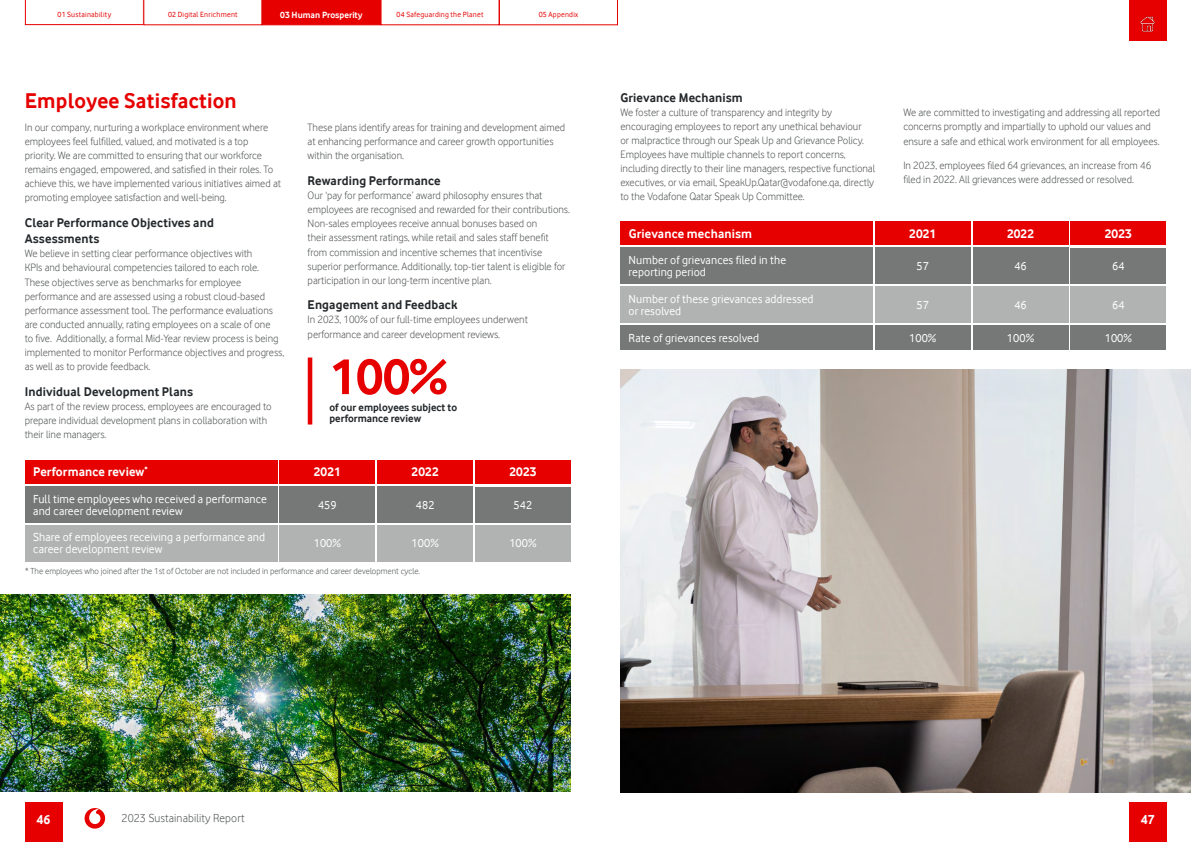
<style>
.page{position:relative;width:1191px;height:842px;background:#fff}
.page>*{position:absolute;margin:0;border:0;box-sizing:border-box;transform-origin:0 0}
.t1{font:700 52.3px "Vodafone Rg";color:#e60000}
.t2{font:700 22px "Vodafone Rg";letter-spacing:.01em;color:#e60000}
.t3{font:700 13.5px "Vodafone Rg";color:#fff}
.t4{font:700 13px/16px "Vodafone Rg";letter-spacing:.01em;color:#25282b}
.t5{font:700 13px "Vodafone Rg";letter-spacing:.01em;color:#fff}
.t6{font:12px/12px "Vodafone Rg";letter-spacing:.01em;color:#fff}
.t7{font:12px "Vodafone Lt";letter-spacing:.01em;color:#4a4d4e}
.t8{font:11px/14px "Vodafone Lt";color:#4a4d4e}
.t9{font:700 10.9px/10.9px "Vodafone Rg";color:#25282b}
.t10{font:700 9.3px "Vodafone Rg";color:#fff}
.t11{font:9px "Vodafone Lt";color:#4a4d4e}
.t12{font:7.7px "Vodafone Rg";letter-spacing:.03em;color:#e60000}
</style>
<div class="page">
<img style="left:0;top:594px;width:570px;height:198px">
<img style="left:620px;top:370px;width:571px;height:422px">
<hr style="left:308px;top:357px;width:4px;height:67px;background:#e60000">
<div style="left:25px;top:460px;width:252px;height:24px;background:#e60000"></div>
<div style="left:280px;top:460px;width:95px;height:23px;background:#e60000"></div>
<div style="left:378px;top:460px;width:95px;height:24px;background:#e60000"></div>
<div style="left:475px;top:460px;width:95px;height:24px;background:#e60000"></div>
<div style="left:25px;top:486px;width:252px;height:36px;background:#767878"></div>
<div style="left:25px;top:525px;width:252px;height:36px;background:#b1b3b3"></div>
<div style="left:280px;top:486px;width:95px;height:36px;background:#767878"></div>
<div style="left:280px;top:525px;width:95px;height:36px;background:#b1b3b3"></div>
<div style="left:378px;top:486px;width:95px;height:36px;background:#767878"></div>
<div style="left:378px;top:525px;width:95px;height:36px;background:#b1b3b3"></div>
<div style="left:475px;top:486px;width:95px;height:36px;background:#767878"></div>
<div style="left:475px;top:525px;width:95px;height:36px;background:#b1b3b3"></div>
<div style="left:620px;top:248px;width:252px;height:36px;background:#767878"></div>
<div style="left:620px;top:326px;width:252px;height:24px;background:#767878"></div>
<div style="left:620px;top:287px;width:252px;height:36px;background:#b1b3b3"></div>
<div style="left:875px;top:248px;width:95px;height:36px;background:#767878"></div>
<div style="left:875px;top:326px;width:95px;height:24px;background:#767878"></div>
<div style="left:875px;top:287px;width:95px;height:36px;background:#b1b3b3"></div>
<div style="left:973px;top:248px;width:95px;height:36px;background:#767878"></div>
<div style="left:973px;top:326px;width:95px;height:24px;background:#767878"></div>
<div style="left:973px;top:287px;width:95px;height:36px;background:#b1b3b3"></div>
<div style="left:1070px;top:248px;width:95px;height:36px;background:#767878"></div>
<div style="left:1070px;top:326px;width:95px;height:24px;background:#767878"></div>
<div style="left:1070px;top:287px;width:95px;height:36px;background:#b1b3b3"></div>
<div style="left:620px;top:221px;width:252px;height:24px;background:#e60000"></div>
<div style="left:875px;top:221px;width:95px;height:24px;background:#e60000"></div>
<div style="left:973px;top:221px;width:95px;height:24px;background:#e60000"></div>
<div style="left:1070px;top:221px;width:95px;height:24px;background:#e60000"></div>
<div style="left:1129px;top:0;width:37px;height:40px;background:#e60000"></div>
<img style="left:1140px;top:16px;width:15px;height:16px">
<svg style="left:25px;top:0;width:592px;height:25px"></svg>
<div style="left:85px;top:808px;width:20px;height:21px;background:#e60000;border-radius:50%"></div>
<svg style="left:89px;top:809px;width:11px;height:15px"></svg>
<div style="left:1129px;top:802px;width:37px;height:40px;background:#e60000"></div>
<div style="left:25px;top:802px;width:37px;height:40px;background:#e60000"></div>
<p class="t12" style="left:58px;top:10px;width:55px">01 Sustainability</p>
<p class="t12" style="left:168px;top:10px;width:71px">02 Digital Enrichment</p>
<p class="t10" style="left:280px;top:10px;width:84px">03 Human Prosperity</p>
<p class="t12" style="left:396px;top:10px;width:88px">04 Safeguarding the Planet</p>
<p class="t12" style="left:538px;top:10px;width:41px">05 Appendix</p>
<h2 class="t2" style="left:25px;top:88px;width:213px">Employee Satisfaction</h2>
<p class="t8" style="left:25px;top:121px;width:258px">In our company, nurturing a workplace environment where employees feel fulfilled, valued, and motivated is a top priority. We are committed to ensuring that our workforce remains engaged, empowered, and satisfied in their roles. To achieve this, we have implemented various initiatives aimed at promoting employee satisfaction and well-being.</p>
<p class="t4" style="left:25px;top:215px;width:191px">Clear Performance Objectives and<br>Assessments</p>
<p class="t8" style="left:25px;top:247px;width:261px">We believe in setting clear performance objectives with<br>KPIs and behavioural competencies tailored to each role.<br>These objectives serve as benchmarks for employee performance and are assessed using a robust cloud-based performance assessment tool. The performance evaluations are conducted annually, rating employees on a scale of one<br>to five. Additionally, a formal Mid-Year review process is being implemented to monitor Performance objectives and progress, as well as to provide feedback.</p>
<p class="t4" style="left:25px;top:383px;width:170px">Individual Development Plans</p>
<p class="t8" style="left:25px;top:399px;width:248px">As part of the review process, employees are encouraged to prepare individual development plans in collaboration with their line managers.</p>
<p class="t8" style="left:308px;top:121px;width:259px">These plans identify areas for training and development aimed at enhancing performance and career growth opportunities within the organisation.</p>
<p class="t4" style="left:308px;top:173px;width:135px">Rewarding Performance</p>
<p class="t8" style="left:308px;top:189px;width:264px">Our ‘pay for performance’ award philosophy ensures that employees are recognised and rewarded for their contributions.<br>Non-sales employees receive annual bonuses based on<br>their assessment ratings, while retail and sales staff benefit from commission and incentive schemes that incentivise superior performance. Additionally, top-tier talent is eligible for participation in our long-term incentive plan.</p>
<p class="t4" style="left:308px;top:297px;width:151px">Engagement and Feedback</p>
<p class="t8" style="left:308px;top:313px;width:222px">In 2023, 100% of our full-time employees underwent performance and career development reviews.</p>
<h1 class="t1" style="left:329px;top:346px;width:119px">100%</h1>
<p class="t9" style="left:329px;top:401px;width:129px">of our employees subject to performance review</p>
<p class="t5" style="left:33px;top:464px;width:116px">Performance review<sup>*</sup></p>
<p class="t5" style="left:314px;top:464px;width:29px">2021</p>
<p class="t5" style="left:411px;top:464px;width:29px">2022</p>
<p class="t5" style="left:509px;top:464px;width:29px">2023</p>
<p class="t6" style="left:33px;top:492px;width:235px">Full time employees who received a performance and career development review</p>
<p class="t6" style="left:33px;top:531px;width:233px">Share of employees receiving a performance and career development review</p>
<p class="t6" style="left:318px;top:498px;width:20px">459</p>
<p class="t6" style="left:314px;top:537px;width:29px">100%</p>
<p class="t6" style="left:416px;top:498px;width:20px">482</p>
<p class="t6" style="left:411px;top:537px;width:29px">100%</p>
<p class="t11" style="left:25px;top:566px;width:396px">* The employees who joined after the 1st of October are not included in performance and career development cycle.</p>
<p class="t6" style="left:513px;top:498px;width:20px">542</p>
<p class="t6" style="left:509px;top:537px;width:29px">100%</p>
<p class="t4" style="left:620px;top:90px;width:124px">Grievance Mechanism</p>
<p class="t8" style="left:620px;top:106px;width:256px">We foster a culture of transparency and integrity by encouraging employees to report any unethical behaviour<br>or malpractice through our Speak Up and Grievance Policy.<br>Employees have multiple channels to report concerns, including directly to their line managers, respective functional executives, or via email, SpeakUp.Qatar@vodafone.qa, directly to the Vodafone Qatar Speak Up Committee.</p>
<p class="t8" style="left:903px;top:106px;width:258px">We are committed to investigating and addressing all reported concerns promptly and impartially to uphold our values and ensure a safe and ethical work environment for all employees.</p>
<p class="t8" style="left:903px;top:158px;width:249px">In 2023, employees filed 64 grievances, an increase from 46 filed in 2022. All grievances were addressed or resolved.</p>
<p class="t5" style="left:628px;top:226px;width:125px">Grievance mechanism</p>
<p class="t5" style="left:909px;top:226px;width:29px">2021</p>
<p class="t5" style="left:1007px;top:226px;width:29px">2022</p>
<p class="t5" style="left:1104px;top:226px;width:29px">2023</p>
<p class="t6" style="left:628px;top:254px;width:159px">Number of grievances filed in the reporting period</p>
<p class="t6" style="left:628px;top:293px;width:186px">Number of these grievances addressed or resolved</p>
<p class="t6" style="left:628px;top:332px;width:132px">Rate of grievances resolved</p>
<p class="t6" style="left:916px;top:260px;width:14px">57</p>
<p class="t6" style="left:1014px;top:260px;width:14px">46</p>
<p class="t6" style="left:1112px;top:260px;width:14px">64</p>
<p class="t6" style="left:916px;top:299px;width:14px">57</p>
<p class="t6" style="left:1014px;top:299px;width:14px">46</p>
<p class="t6" style="left:1112px;top:299px;width:14px">64</p>
<p class="t6" style="left:909px;top:332px;width:29px">100%</p>
<p class="t6" style="left:1007px;top:332px;width:29px">100%</p>
<p class="t6" style="left:1104px;top:332px;width:29px">100%</p>
<p class="t3" style="left:37px;top:812px;width:15px">46</p>
<p class="t7" style="left:122px;top:811px;width:125px">2023 Sustainability Report</p>
<p class="t3" style="left:1140px;top:812px;width:15px">47</p>
</div>
